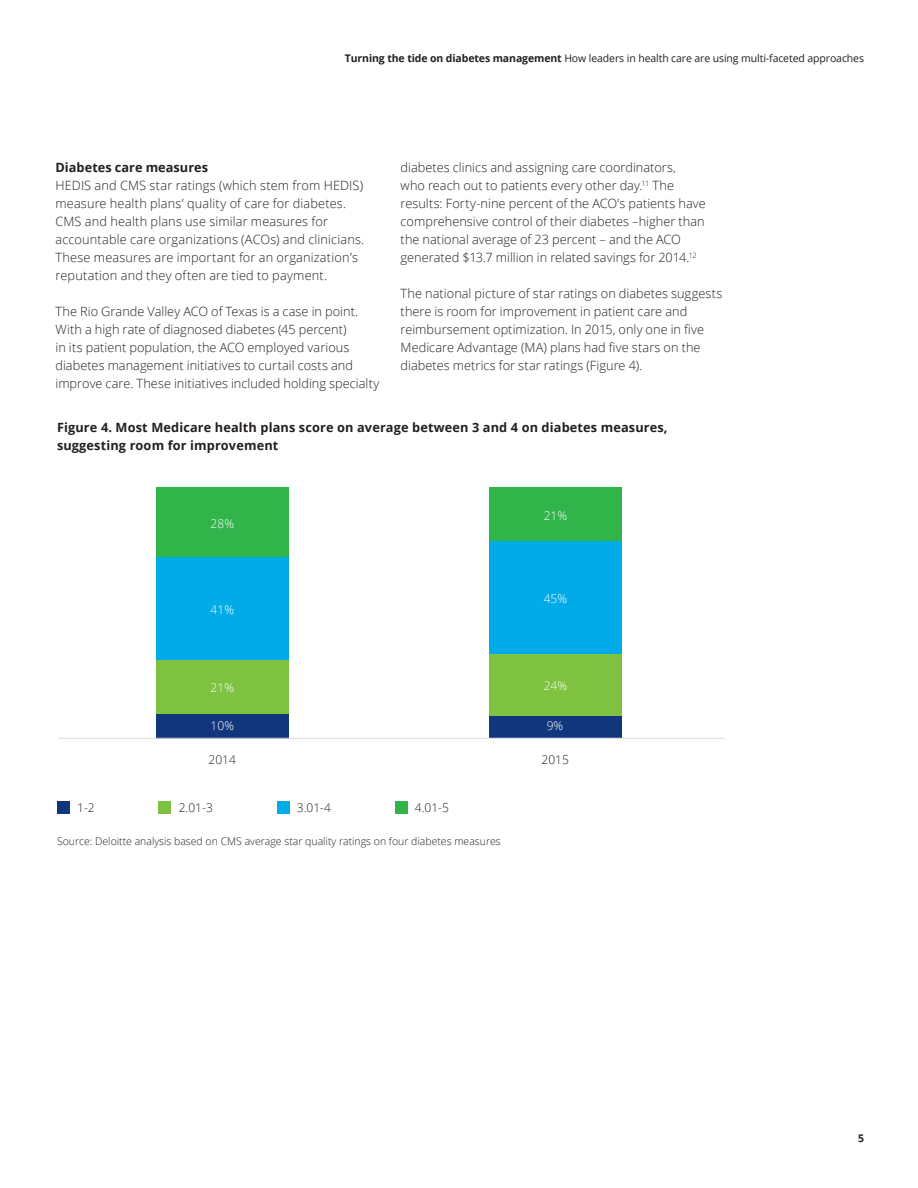
<style>
.page{position:relative;width:918px;height:1188px;background:#fff}
.page>*{position:absolute;margin:0;border:0;box-sizing:border-box;transform-origin:0 0}
.Body_copy__8_5_12pt{font:300 12.75px/18px "Open Sans";letter-spacing:.005em;color:#231f20}
.Subhead_B__8_5_12pt{font:700 12.75px/18px "Open Sans";letter-spacing:.01em;color:#231f20}
.t1{font:300 12px "Open Sans";color:#231f20}
.t2{font:300 12px "Open Sans";color:#fff}
.t3{font:10.5px "Open Sans";letter-spacing:-.01em;color:#231f20}
.t4{font:300 10.5px "Open Sans";color:#231f20}
.t5{font:700 10.5px "Open Sans";color:#231f20}
.s1{font-weight:700}
</style>
<div class="page">
<div style="left:57px;top:801px;width:13px;height:13px;background:#11367e"></div>
<div style="left:159px;top:801px;width:12px;height:13px;background:#7fc241"></div>
<div style="left:277px;top:801px;width:12px;height:13px;background:#00abe7"></div>
<div style="left:395px;top:801px;width:12px;height:13px;background:#31b44a"></div>
<div style="left:490px;top:715px;width:132px;height:23px;background:#11367e"></div>
<div style="left:157px;top:713px;width:132px;height:25px;background:#11367e"></div>
<div style="left:490px;top:654px;width:132px;height:61px;background:#7fc241"></div>
<div style="left:157px;top:660px;width:132px;height:53px;background:#7fc241"></div>
<div style="left:490px;top:541px;width:132px;height:113px;background:#00abe7"></div>
<div style="left:157px;top:557px;width:132px;height:103px;background:#00abe7"></div>
<div style="left:490px;top:488px;width:132px;height:53px;background:#31b44a"></div>
<div style="left:157px;top:488px;width:132px;height:69px;background:#31b44a"></div>
<hr style="left:59px;top:738px;width:666px;height:1px;background:#e0e1e0">
<p class="t3" style="left:345px;top:51px;width:521px"><span class="s1">Turning the tide on diabetes management</span> How leaders in health care are using multi-faceted approaches</p>
<p class="Subhead_B__8_5_12pt" style="left:56px;top:158px;width:154px">Diabetes care measures</p>
<p class="Body_copy__8_5_12pt" style="left:56px;top:176px;width:310px">HEDIS and CMS star ratings (which stem from HEDIS) measure health plans’ quality of care for diabetes.<br>CMS and health plans use similar measures for accountable care organizations (ACOs) and clinicians.<br>These measures are important for an organization’s reputation and they often are tied to payment.</p>
<p class="Body_copy__8_5_12pt" style="left:56px;top:302px;width:325px">The Rio Grande Valley ACO of Texas is a case in point.<br>With a high rate of diagnosed diabetes (45 percent)<br>in its patient population, the ACO employed various diabetes management initiatives to curtail costs and improve care. These initiatives included holding specialty</p>
<p class="Body_copy__8_5_12pt" style="left:401px;top:158px;width:307px">diabetes clinics and assigning care coordinators,<br>who reach out to patients every other day.<sup>11</sup> The results: Forty-nine percent of the ACO’s patients have comprehensive control of their diabetes –higher than the national average of 23 percent – and the ACO generated $13.7 million in related savings for 2014.<sup>12</sup></p>
<p class="Body_copy__8_5_12pt" style="left:401px;top:284px;width:323px">The national picture of star ratings on diabetes suggests there is room for improvement in patient care and reimbursement optimization. In 2015, only one in five Medicare Advantage (MA) plans had five stars on the diabetes metrics for star ratings (Figure 4).</p>
<p class="Subhead_B__8_5_12pt" style="left:57px;top:418px;width:612px">Figure 4. Most Medicare health plans score on average between 3 and 4 on diabetes measures, suggesting room for improvement</p>
<p class="t2" style="left:211px;top:515px;width:25px">28%</p>
<p class="t2" style="left:211px;top:601px;width:25px">41%</p>
<p class="t2" style="left:211px;top:679px;width:25px">21%</p>
<p class="t2" style="left:211px;top:718px;width:25px">10%</p>
<p class="t2" style="left:544px;top:507px;width:25px">21%</p>
<p class="t2" style="left:544px;top:591px;width:25px">45%</p>
<p class="t2" style="left:544px;top:678px;width:25px">24%</p>
<p class="t2" style="left:547px;top:718px;width:18px">9%</p>
<p class="t1" style="left:209px;top:751px;width:29px">2014</p>
<p class="t1" style="left:542px;top:751px;width:29px">2015</p>
<p class="t1" style="left:77px;top:799px;width:19px">1-2</p>
<p class="t1" style="left:179px;top:799px;width:36px">2.01-3</p>
<p class="t1" style="left:297px;top:799px;width:36px">3.01-4</p>
<p class="t1" style="left:415px;top:799px;width:36px">4.01-5</p>
<p class="t4" style="left:57px;top:834px;width:445px">Source: Deloitte analysis based on CMS average star quality ratings on four diabetes measures</p>
<p class="t5" style="left:858px;top:1131px;width:7px">5</p>
</div>
